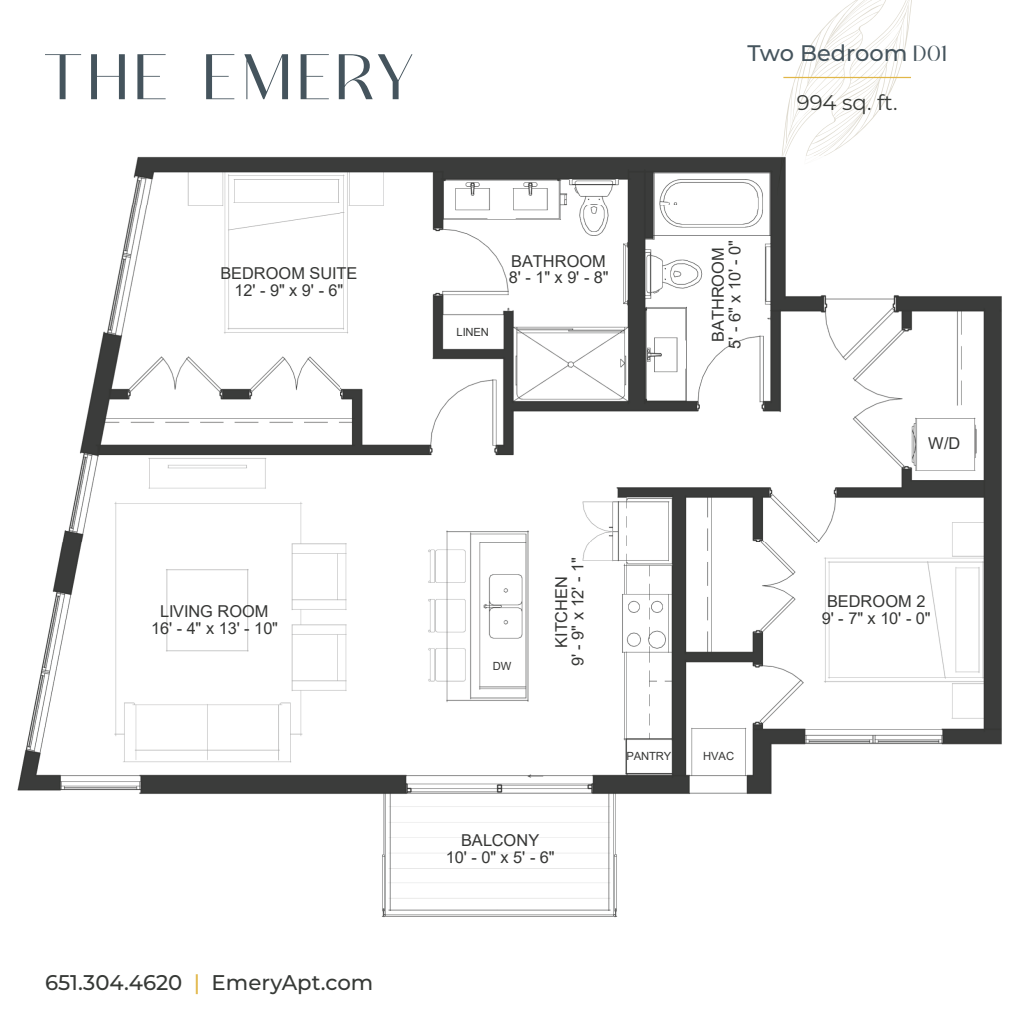
<style>
.page{position:relative;width:1035px;height:1035px;background:#fff}
.page>*{position:absolute;margin:0;border:0;box-sizing:border-box;transform-origin:0 0}
.t1{font:500 22.5px "Montserrat";color:#45545d}
.t2{font:500 21.25px "Montserrat";color:#363936}
.t3{font:21.25px "Montserrat";color:#363936}
.t4{font:16.25px "Arial";letter-spacing:-.005em;color:#040503}
.t5{font:11.25px "Arial";letter-spacing:-.01em;color:#040503}
.s1{color:#e1b748}
.s2{font-family:"Rosehotfreeversion";font-weight:400}
</style>
<div class="page">
<svg style="left:781px;top:0;width:131px;height:156px"></svg>
<hr style="left:783px;top:77px;width:128px;height:1px;background:#e1b748">
<img style="left:17px;top:156px;width:985px;height:762px">
<svg style="left:45px;top:54px;width:36px;height:45px"></svg>
<svg style="left:91px;top:54px;width:34px;height:45px"></svg>
<svg style="left:137px;top:54px;width:29px;height:45px"></svg>
<svg style="left:206px;top:54px;width:28px;height:45px"></svg>
<svg style="left:244px;top:54px;width:44px;height:45px"></svg>
<svg style="left:301px;top:54px;width:28px;height:45px"></svg>
<svg style="left:339px;top:54px;width:73px;height:45px"></svg>
<p class="t4" style="left:220px;top:262px;width:138px">BEDROOM SUITE</p>
<p class="t4" style="left:234px;top:279px;width:110px">12' - 9" x 9' - 6"</p>
<p class="t4" style="left:160px;top:601px;width:110px">LIVING ROOM</p>
<p class="t4" style="left:151px;top:617px;width:128px">16' - 4" x 13' - 10"</p>
<h2 class="t2" style="left:45px;top:968px;width:330px">651.304.4620 <span class="s1">|</span> EmeryApt.com</h2>
<h1 class="t1" style="left:747px;top:37px;width:201px">Two Bedroom <span class="s2">D01</span></h1>
<h2 class="t3" style="left:797px;top:88px;width:102px">994 sq. ft.</h2>
<p class="t5" style="left:457px;top:324px;width:34px">LINEN</p>
<p class="t4" style="left:511px;top:250px;width:96px">BATHROOM</p>
<p class="t4" style="left:509px;top:267px;width:101px">8' - 1" x 9' - 8"</p>
<p class="t4" style="left:724px;top:349px;width:110px;rotate:-90deg">5' - 6" x 10' - 0"</p>
<p class="t4" style="left:707px;top:342px;width:96px;rotate:-90deg">BATHROOM</p>
<p class="t5" style="left:493px;top:658px;width:20px">DW</p>
<p class="t4" style="left:567px;top:666px;width:110px;rotate:-90deg">9' - 9" x 12' - 1"</p>
<p class="t4" style="left:550px;top:648px;width:73px;rotate:-90deg">KITCHEN</p>
<p class="t4" style="left:461px;top:829px;width:80px">BALCONY</p>
<p class="t4" style="left:446px;top:846px;width:110px">10' - 0" x 5' - 6"</p>
<p class="t5" style="left:626px;top:749px;width:46px">PANTRY</p>
<p class="t5" style="left:703px;top:749px;width:32px">HVAC</p>
<p class="t4" style="left:928px;top:432px;width:34px">W/D</p>
<p class="t4" style="left:827px;top:591px;width:100px">BEDROOM 2</p>
<p class="t4" style="left:822px;top:607px;width:110px">9' - 7" x 10' - 0"</p>
</div>
